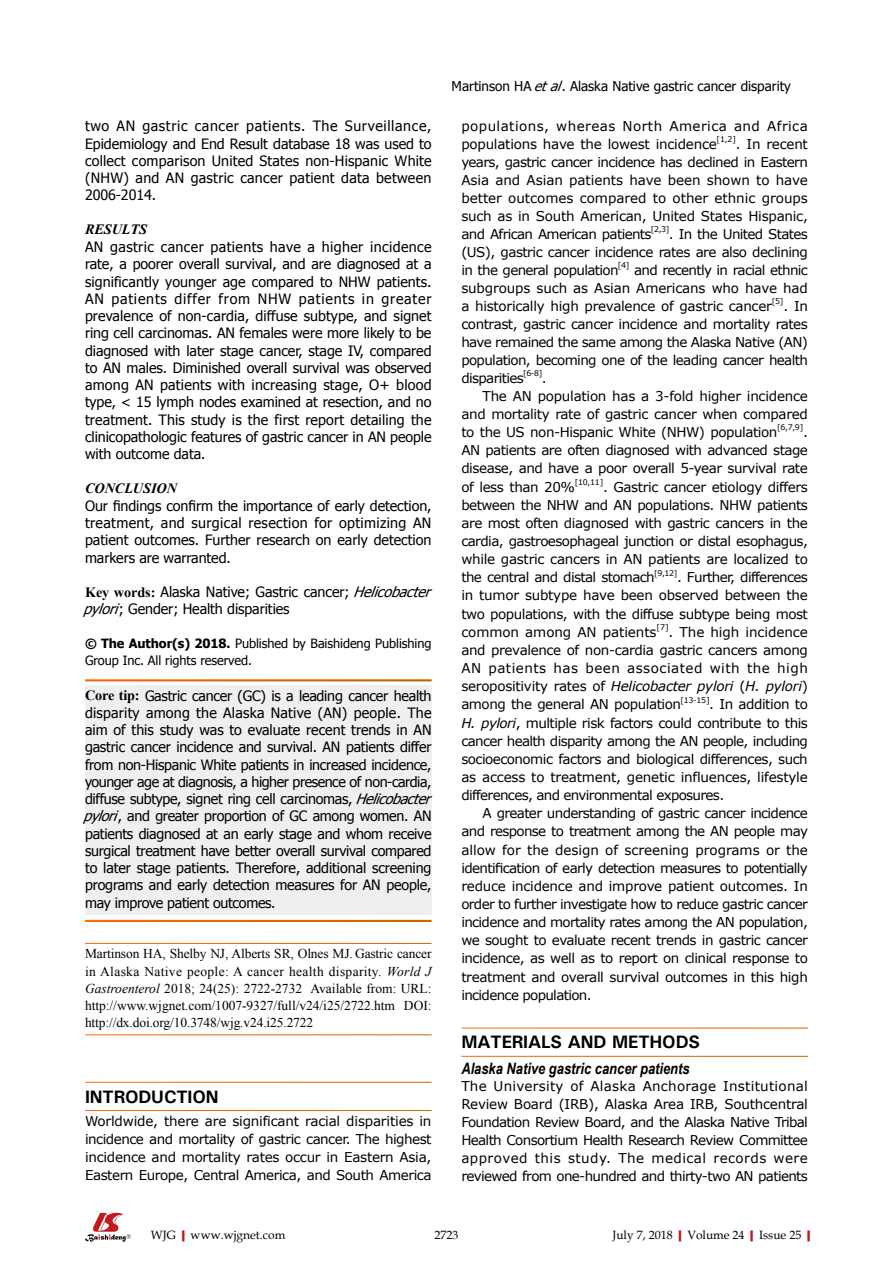
<style>
.page{position:relative;width:893px;height:1263px;background:#fff}
.page>*{position:absolute;margin:0;border:0;box-sizing:border-box;transform-origin:0 0}
.t1{font:700 18px "Univers";letter-spacing:-.01em;color:#000}
.t2{font:italic 700 15.75px "Arial Narrow";color:#000}
.t3{font:14.25px/17.2px "Tahoma";letter-spacing:-.005em;color:#000}
.t4{font:13.5px/18px "Verdana";letter-spacing:-.035em;color:#000;text-align:justify}
.t5{font:13.5px/17.2px "Times New Roman";letter-spacing:-.01em;color:#000;text-align:justify}
.t6{font:13.5px/18px "Verdana";letter-spacing:.03em;color:#000}
.t7{font:13.5px "Tahoma";color:#000}
.t8{font:13.5px "Verdana";letter-spacing:-.015em;color:#000}
.t9{font:13.5px "Verdana";letter-spacing:-.005em;color:#000}
.t10{font:12.75px/17.2px "Tahoma";letter-spacing:-.005em;color:#000}
.t11{font:12px "Book Antiqua";color:#000}
.t12{font:7.8px "Verdana";letter-spacing:-.035em;color:#000}
.s1{font-family:"Times New Roman";font-weight:700;font-style:italic}
.s2{font-family:"Times New Roman";font-weight:700}
.s3{font-style:italic}
.s4{font-weight:700}
.s5{font-weight:700;color:#c01920}
</style>
<div class="page">
<div style="left:85px;top:685px;width:347px;height:230px;background:#eeefef"></div>
<svg style="left:85px;top:1213px;width:46px;height:29px"></svg>
<p class="t3" style="left:85px;top:117px;width:348px;text-align:justify">two AN gastric cancer patients. The Surveillance, Epidemiology and End Result database 18 was used to collect comparison United States non-Hispanic White (NHW) and AN gastric cancer patient data between 2006-2014.</p>
<p class="t3" style="left:85px;top:220px;width:348px"><span class="s1">RESULTS<br></span>AN gastric cancer patients have a higher incidence rate, a poorer overall survival, and are diagnosed at a significantly younger age compared to NHW patients.<br>AN patients differ from NHW patients in greater prevalence of non-cardia, diffuse subtype, and signet ring cell carcinomas. AN females were more likely to be diagnosed with later stage cancer, stage IV, compared to AN males. Diminished overall survival was observed among AN patients with increasing stage, O+ blood type, &lt; 15 lymph nodes examined at resection, and no treatment. This study is the first report detailing the clinicopathologic features of gastric cancer in AN people with outcome data.</p>
<p class="t3" style="left:85px;top:479px;width:348px"><span class="s1">CONCLUSION<br></span>Our findings confirm the importance of early detection, treatment, and surgical resection for optimizing AN patient outcomes. Further research on early detection markers are warranted.</p>
<p class="t3" style="left:83px;top:583px;width:354px"><span class="s2">Key words:</span> Alaska Native; gastric cancer; <span class="s3">Helicobacter pylori</span>; gender; health disparities</p>
<p class="t10" style="left:85px;top:634px;width:348px"><span class="s4">© The Author(s) 2018.</span> Published by Baishideng Publishing<br>Group Inc. All rights reserved.</p>
<p class="t3" style="left:83px;top:686px;width:354px"><span class="s2">Core tip:</span> Gastric cancer (GC) is a leading cancer health disparity among the Alaska Native (AN) people. The aim of this study was to evaluate recent trends in AN gastric cancer incidence and survival. AN patients differ from non-Hispanic White patients in increased incidence, younger age at diagnosis, a higher presence of non-cardia, diffuse subtype, signet ring cell carcinomas, <span class="s3">Helicobacter pylori</span>, and greater proportion of GC among women. AN patients diagnosed at an early stage and whom receive surgical treatment have better overall survival compared to later stage patients. Therefore, additional screening programs and early detection measures for AN people, may improve patient outcomes.</p>
<p class="t5" style="left:85px;top:945px;width:348px">Martinson HA, Shelby NJ, Alberts SR, Olnes MJ. Gastric cancer in Alaska Native people: A cancer health disparity. <span class="s3">World J Gastroenterol</span> 2018; 24(25): 2722-2732 Available from: URL: http://www.wjgnet.com/1007-9327/full/v24/i25/2722.htm DOI: http://dx.doi.org/10.3748/wjg.v24.i25.2722</p>
<p class="t1" style="left:85px;top:1085px;width:135px">INTRODUCTION</p>
<p class="t4" style="left:85px;top:1112px;width:348px">Worldwide, there are significant racial disparities in incidence and mortality of gastric cancer. The highest incidence and mortality rates occur in Eastern Asia, Eastern Europe, Central America, and South America</p>
<p class="t7" style="left:452px;top:77px;width:341px">Martinson HA <span class="s3">etal</span>. Alaska Native gastric cancer disparity</p>
<p class="t6" style="left:461px;top:116px;width:348px">populations, whereas North America and Africa populations have the lowest incidence</p>
<p class="t12" style="left:717px;top:134px;width:21px">[1,2]</p>
<p class="t4" style="left:461px;top:134px;width:348px;text-indent:274px">. In recent years, gastric cancer incidence has declined in Eastern Asia and Asian patients have been shown to have better outcomes compared to other ethnic groups such as in South American, United States Hispanic, and African American patients</p>
<p class="t12" style="left:651px;top:224px;width:20px">[2,3]</p>
<p class="t4" style="left:461px;top:224px;width:348px;text-indent:208px">. In the United States (US), gastric cancer incidence rates are also declining in the general population</p>
<p class="t12" style="left:618px;top:260px;width:13px">[4]</p>
<p class="t4" style="left:461px;top:260px;width:348px;text-indent:173px">and recently in racial ethnic subgroups such as Asian Americans who have had a historically high prevalence of gastric cancer</p>
<p class="t12" style="left:772px;top:296px;width:13px">[5]</p>
<p class="t4" style="left:461px;top:296px;width:348px;text-indent:322px">. In contrast, gastric cancer incidence and mortality rates have remained the same among the Alaska Native (AN) population, becoming one of the leading cancer health disparities</p>
<p class="t12" style="left:523px;top:368px;width:21px">[6-8]</p>
<p class="t4" style="left:542px;top:368px;width:6px">.</p>
<p class="t4" style="left:483px;top:386px;width:327px">The AN population has a 3-fold higher incidence</p>
<p class="t4" style="left:461px;top:405px;width:348px">and mortality rate of gastric cancer when compared</p>
<p class="t4" style="left:461px;top:423px;width:318px">to the US non-Hispanic White (NHW) population</p>
<p class="t12" style="left:777px;top:422px;width:28px">[6,7,9]</p>
<p class="t4" style="left:461px;top:423px;width:348px;text-indent:342px">.<br>AN patients are often diagnosed with advanced stage disease, and have a poor overall 5-year survival rate of less than 20%</p>
<p class="t12" style="left:575px;top:477px;width:30px">[10,11]</p>
<p class="t4" style="left:461px;top:477px;width:348px;text-indent:142px">. Gastric cancer etiology differs between the NHW and AN populations. NHW patients are most often diagnosed with gastric cancers in the cardia, gastroesophageal junction or distal esophagus, while gastric cancers in AN patients are localized to the central and distal stomach</p>
<p class="t12" style="left:654px;top:568px;width:25px">[9,12]</p>
<p class="t4" style="left:461px;top:568px;width:348px;text-indent:216px">. Further, differences in tumor subtype have been observed between the two populations, with the diffuse subtype being most common among AN patients</p>
<p class="t12" style="left:657px;top:622px;width:14px">[7]</p>
<p class="t4" style="left:461px;top:622px;width:348px;text-indent:207px">. The high incidence and prevalence of non-cardia gastric cancers among AN patients has been associated with the high seropositivity rates of <span class="s3">Helicobacter pylori</span> (<span class="s3">H. pylori</span>) among the general AN population</p>
<p class="t12" style="left:681px;top:695px;width:31px">[13-15]</p>
<p class="t4" style="left:709px;top:695px;width:100px">. In addition to</p>
<p class="t4" style="left:461px;top:713px;width:348px"><span class="s3">H. pylori</span>, multiple risk factors could contribute to this</p>
<p class="t4" style="left:461px;top:731px;width:348px">cancer health disparity among the AN people, including</p>
<p class="t4" style="left:461px;top:749px;width:348px">socioeconomic factors and biological differences, such</p>
<p class="t8" style="left:461px;top:768px;width:348px">as access to treatment, genetic influences, lifestyle</p>
<p class="t4" style="left:461px;top:786px;width:264px">differences, and environmental exposures.</p>
<p class="t4" style="left:483px;top:804px;width:327px">A greater understanding of gastric cancer incidence</p>
<p class="t4" style="left:461px;top:822px;width:348px">and response to treatment among the AN people may</p>
<p class="t9" style="left:461px;top:841px;width:348px">allow for the design of screening programs or the</p>
<p class="t4" style="left:461px;top:858px;width:348px">identification of early detection measures to potentially</p>
<p class="t4" style="left:461px;top:876px;width:348px">reduce incidence and improve patient outcomes. In</p>
<p class="t4" style="left:461px;top:895px;width:348px">order to further investigate how to reduce gastric cancer</p>
<p class="t4" style="left:461px;top:913px;width:348px">incidence and mortality rates among the AN population,</p>
<p class="t4" style="left:461px;top:931px;width:348px">we sought to evaluate recent trends in gastric cancer</p>
<p class="t4" style="left:461px;top:949px;width:348px">incidence, as well as to report on clinical response to</p>
<p class="t4" style="left:461px;top:967px;width:348px">treatment and overall survival outcomes in this high</p>
<p class="t4" style="left:461px;top:985px;width:132px">incidence population.</p>
<p class="t1" style="left:461px;top:1031px;width:240px">MATERIALS AND METHODS</p>
<p class="t2" style="left:461px;top:1056px;width:230px">Alaska Native gastric cancer patients</p>
<p class="t4" style="left:461px;top:1076px;width:348px">The University of Alaska Anchorage Institutional Review Board (IRB), Alaska Area IRB, Southcentral Foundation Review Board, and the Alaska Native Tribal Health Consortium Health Research Review Committee approved this study. The medical records were reviewed from one-hundred and thirty-two AN patients</p>
<p class="t11" style="left:151px;top:1226px;width:136px">WJG<span class="s5">|</span>www.wjgnet.com</p>
<p class="t11" style="left:434px;top:1226px;width:25px">2723</p>
<p class="t11" style="left:612px;top:1226px;width:205px">July 7, 2018<span class="s5">|</span>Volume 24<span class="s5">|</span>Issue 25<span class="s5">|</span></p>
</div>
